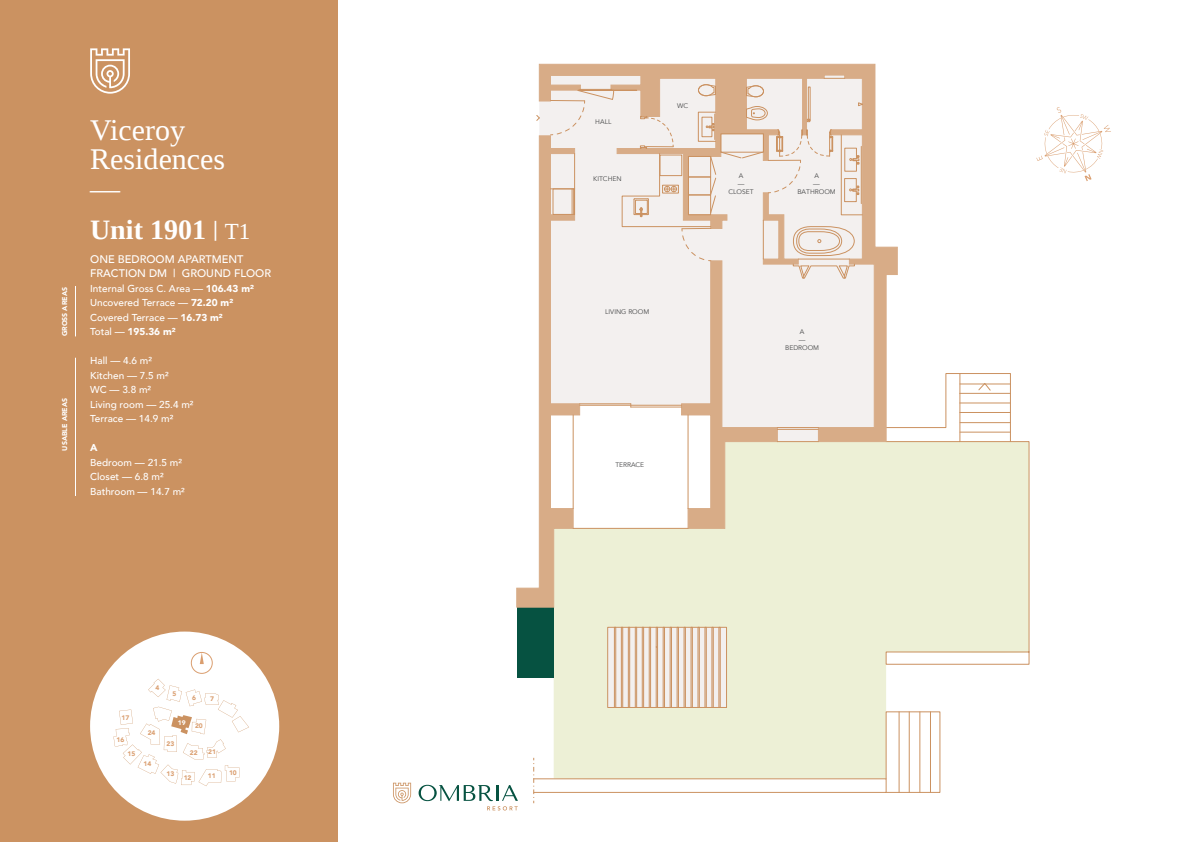
<style>
.page{position:relative;width:1191px;height:842px;background:#fff}
.page>*{position:absolute;margin:0;border:0;box-sizing:border-box;transform-origin:0 0}
.t1{font:30px/29.5px "Liberation Serif";color:#fff}
.t2{font:700 28px "Liberation Serif";color:#fff}
.t3{font:500 11px/14.5px "Avenir";color:#fff}
.t4{font:500 10px/14.5px "Avenir";color:#fff}
.t5{font:900 10px "Avenir";color:#fff}
.t6{font:900 7px "Avenir";color:#fff}
.t7{font:6.7px/8px "Avenir";color:#454647;text-align:center}
.t8{font:900 6.6px "Avenir";color:#da9e6f}
.t9{font:900 6.6px "Avenir";color:#fff}
.s1{font-size:22px}
.s2{font-weight:400;font-size:23px}
.s3{font-weight:900}
</style>
<div class="page">
<svg style="left:554px;top:442px;width:475px;height:338px;fill:#edf0d6"></svg>
<svg style="left:885px;top:711px;width:55px;height:82px"></svg>
<hr style="left:899px;top:712px;width:1px;height:80px;background:#cb9261">
<hr style="left:909px;top:712px;width:1px;height:80px;background:#cb9261">
<hr style="left:919px;top:712px;width:1px;height:80px;background:#cb9261">
<hr style="left:930px;top:712px;width:1px;height:80px;background:#cb9261">
<svg style="left:607px;top:627px;width:119px;height:81px;fill:#f3f0ef"></svg>
<div style="left:614px;top:627px;width:2px;height:81px;border:1px solid #cb9261"></div>
<div style="left:621px;top:627px;width:2px;height:81px;border:1px solid #cb9261"></div>
<div style="left:628px;top:627px;width:2px;height:81px;border:1px solid #cb9261"></div>
<div style="left:635px;top:627px;width:2px;height:81px;border:1px solid #cb9261"></div>
<div style="left:642px;top:627px;width:2px;height:81px;border:1px solid #cb9261"></div>
<div style="left:649px;top:627px;width:1px;height:81px;border:1px solid #cb9261"></div>
<svg style="left:656px;top:627px;width:2px;height:81px"></svg>
<div style="left:663px;top:627px;width:1px;height:81px;border:1px solid #cb9261"></div>
<div style="left:670px;top:627px;width:1px;height:81px;border:1px solid #cb9261"></div>
<div style="left:677px;top:627px;width:1px;height:81px;border:1px solid #cb9261"></div>
<div style="left:684px;top:627px;width:1px;height:81px;border:1px solid #cb9261"></div>
<div style="left:691px;top:627px;width:1px;height:81px;border:1px solid #cb9261"></div>
<div style="left:698px;top:627px;width:1px;height:81px;border:1px solid #cb9261"></div>
<div style="left:705px;top:627px;width:1px;height:81px;border:1px solid #cb9261"></div>
<div style="left:712px;top:627px;width:1px;height:81px;border:1px solid #cb9261"></div>
<div style="left:718px;top:627px;width:2px;height:81px;border:1px solid #cb9261"></div>
<svg style="left:533px;top:758px;width:1px;height:45px"></svg>
<div style="left:517px;top:607px;width:37px;height:71px;background:#065241"></div>
<div style="left:0;top:0;width:338px;height:842px;background:#cb9261"></div>
<svg style="left:90px;top:48px;width:40px;height:46px"></svg>
<div style="left:90px;top:631px;width:189px;height:190px;background:#fff;border-radius:50%"></div>
<svg style="left:113px;top:679px;width:136px;height:107px"></svg>
<svg style="left:200px;top:654px;width:4px;height:10px"></svg>
<div style="left:191px;top:652px;width:21px;height:22px;border:1px solid #da9e6f;border-radius:50%"></div>
<hr style="left:75px;top:286px;width:1px;height:50px;background:#fff">
<hr style="left:75px;top:358px;width:1px;height:138px;background:#fff">
<svg style="left:1036px;top:107px;width:75px;height:74px"></svg>
<svg style="left:393px;top:783px;width:18px;height:20px"></svg>
<svg style="left:418px;top:785px;width:100px;height:25px"></svg>
<svg style="left:539px;top:64px;width:358px;height:378px"></svg>
<svg style="left:885px;top:373px;width:144px;height:291px"></svg>
<svg style="left:516px;top:78px;width:347px;height:529px"></svg>
<p class="t6" style="left:60px;top:336px;width:51px;rotate:-90deg">GROSS AREAS</p>
<p class="t6" style="left:60px;top:450px;width:54px;rotate:-90deg">USABLE AREAS</p>
<h1 class="t1" style="left:90px;top:115px;width:136px">Viceroy<br>Residences —</h1>
<h2 class="t2" style="left:90px;top:214px;width:162px">Unit 1901 <span class="s1">|</span> <span class="s2">T1</span></h2>
<p class="t3" style="left:90px;top:252px;width:182px">ONE BEDROOM APARTMENT<br>FRACTION DM | GROUND FLOOR</p>
<p class="t4" style="left:90px;top:281px;width:165px">Internal Gross C. Area — <span class="s3">106.43 m²<br></span>Uncovered Terrace — <span class="s3">72.20 m²<br></span>Covered Terrace — <span class="s3">16.73 m²<br></span>Total — <span class="s3">195.36 m²</span></p>
<p class="t4" style="left:90px;top:354px;width:105px">Hall — 4.6 m²<br>Kitchen — 7.5 m²<br>WC — 3.8 m²<br>Living room — 25.4 m²<br>Terrace — 14.9 m²</p>
<p class="t5" style="left:90px;top:441px;width:9px">A</p>
<p class="t4" style="left:90px;top:455px;width:96px">Bedroom — 21.5 m²<br>Closet — 6.8 m²<br>Bathroom — 14.7 m²</p>
<p class="t8" style="left:122px;top:713px;width:9px">17</p>
<p class="t8" style="left:116px;top:736px;width:9px">16</p>
<p class="t8" style="left:128px;top:750px;width:9px">15</p>
<p class="t8" style="left:155px;top:683px;width:5px">4</p>
<p class="t8" style="left:148px;top:728px;width:9px">24</p>
<p class="t8" style="left:173px;top:689px;width:5px">5</p>
<p class="t8" style="left:192px;top:693px;width:5px">6</p>
<p class="t8" style="left:210px;top:694px;width:5px">7</p>
<p class="t9" style="left:178px;top:719px;width:9px">19</p>
<p class="t8" style="left:195px;top:721px;width:9px">20</p>
<p class="t8" style="left:144px;top:760px;width:9px">14</p>
<p class="t8" style="left:167px;top:739px;width:9px">23</p>
<p class="t8" style="left:166px;top:770px;width:9px">13</p>
<p class="t8" style="left:190px;top:748px;width:9px">22</p>
<p class="t8" style="left:208px;top:748px;width:9px">21</p>
<p class="t8" style="left:184px;top:773px;width:9px">12</p>
<p class="t8" style="left:208px;top:771px;width:9px">11</p>
<p class="t8" style="left:229px;top:768px;width:9px">10</p>
<p class="t7" style="left:595px;top:117px;width:18px">HALL</p>
<p class="t7" style="left:593px;top:175px;width:30px">KITCHEN</p>
<p class="t7" style="left:677px;top:102px;width:12px">WC</p>
<p class="t7" style="left:728px;top:172px;width:27px">A<br>—<br>CLOSET</p>
<p class="t7" style="left:797px;top:172px;width:40px">A<br>—<br>BATHROOM</p>
<p class="t7" style="left:605px;top:308px;width:46px">LIVING ROOM</p>
<p class="t7" style="left:615px;top:461px;width:30px">TERRACE</p>
<p class="t7" style="left:785px;top:328px;width:36px">A<br>—<br>BEDROOM</p>
</div>
